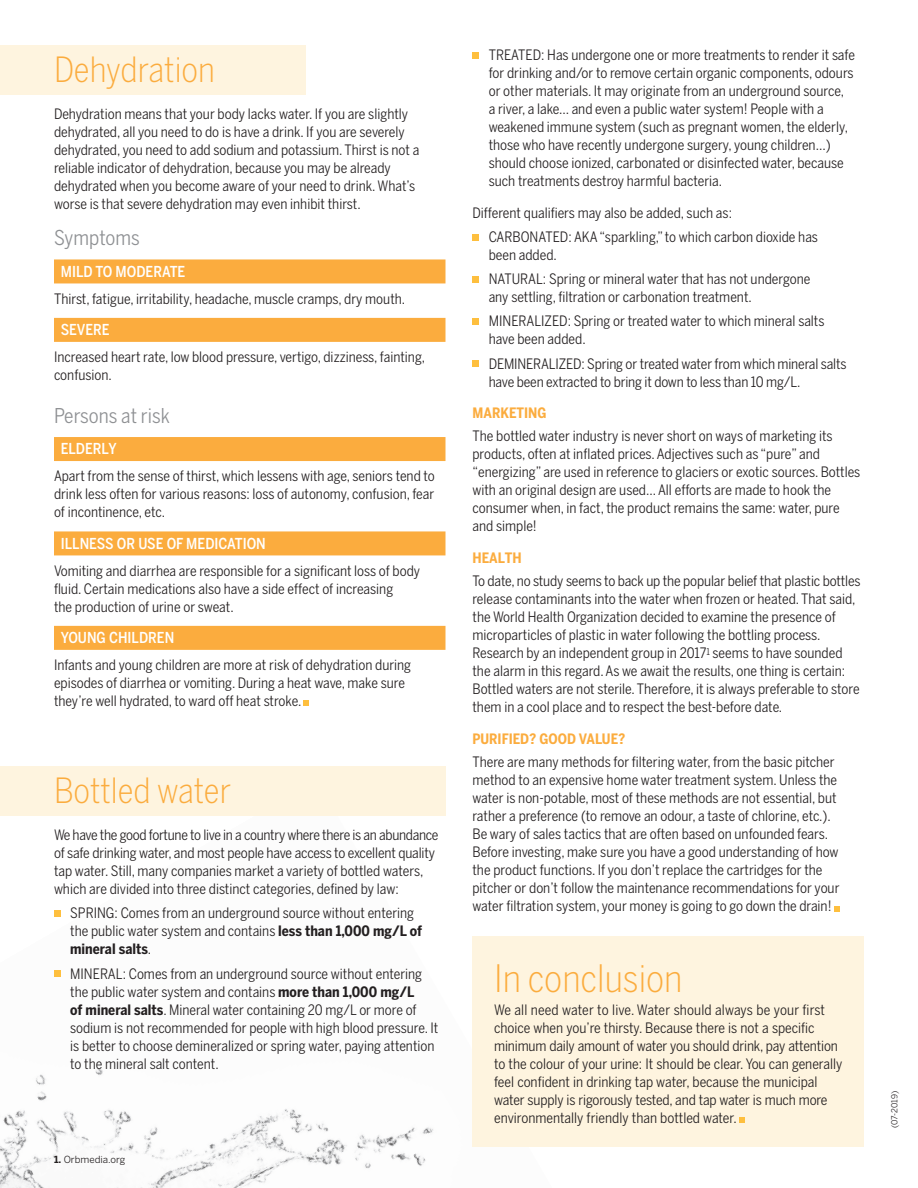
<style>
.page{position:relative;width:918px;height:1188px;background:#fff}
.page>*{position:absolute;margin:0;border:0;box-sizing:border-box;transform-origin:0 0}
.t1{font:300 37.5px "Benton Sans Cond";color:#fbac3e}
.t2{font:300 34.5px "Benton Sans Cond";color:#fbac3e}
.t3{font:20.25px "Benton Sans Cond";color:#8e9093}
.t4{font:500 15px "Benton Sans Cond";color:#fff}
.t5{font:14.25px/18px "Benton Sans Cond";color:#231f20}
.t6{font:700 14.25px "Benton Sans Cond";color:#fbac3e}
.t7{font:9.75px "Benton Sans";color:#231f20}
.t8{font:8.25px "Benton Sans";letter-spacing:-.005em;color:#231f20}
.s1{font-weight:700}
</style>
<div class="page">
<img style="left:0;top:815px;width:563px;height:373px">
<div style="left:473px;top:937px;width:391px;height:210px;background:#fef4df"></div>
<svg style="left:739px;top:1118px;width:6px;height:5px"></svg>
<div style="left:0;top:45px;width:306px;height:50px;background:#fef4df"></div>
<div style="left:0;top:766px;width:446px;height:49px;background:#fef4df"></div>
<div style="left:54px;top:259px;width:392px;height:24px;background:#fbac3e"></div>
<div style="left:54px;top:318px;width:392px;height:24px;background:#fbac3e"></div>
<div style="left:54px;top:437px;width:392px;height:24px;background:#fbac3e"></div>
<div style="left:54px;top:531px;width:392px;height:24px;background:#fbac3e"></div>
<div style="left:54px;top:626px;width:392px;height:24px;background:#fbac3e"></div>
<svg style="left:304px;top:701px;width:5px;height:5px"></svg>
<div style="left:54px;top:910px;width:6px;height:7px;background:#febf3e"></div>
<svg style="left:54px;top:971px;width:6px;height:6px"></svg>
<div style="left:472px;top:52px;width:7px;height:7px;background:#febf3e"></div>
<div style="left:472px;top:234px;width:7px;height:7px;background:#febf3e"></div>
<div style="left:472px;top:276px;width:7px;height:7px;background:#febf3e"></div>
<div style="left:472px;top:318px;width:7px;height:7px;background:#febf3e"></div>
<div style="left:472px;top:361px;width:7px;height:6px;background:#febf3e"></div>
<svg style="left:834px;top:906px;width:6px;height:5px"></svg>
<h2 class="t2" style="left:54px;top:50px;width:163px">Dehydration</h2>
<p class="t5" style="left:54px;top:105px;width:367px">Dehydration means that your body lacks water. If you are slightly dehydrated, all you need to do is have a drink. If you are severely dehydrated, you need to add sodium and potassium. Thirst is not a reliable indicator of dehydration, because you may be already dehydrated when you become aware of your need to drink. What’s worse is that severe dehydration may even inhibit thirst.</p>
<h3 class="t3" style="left:54px;top:226px;width:87px">Symptoms</h3>
<p class="t4" style="left:61px;top:263px;width:126px">MILD TO MODERATE</p>
<p class="t5" style="left:54px;top:289px;width:353px">Thirst, fatigue, irritability, headache, muscle cramps, dry mouth.</p>
<p class="t4" style="left:61px;top:321px;width:50px">SEVERE</p>
<p class="t5" style="left:54px;top:348px;width:373px">Increased heart rate, low blood pressure, vertigo, dizziness, fainting, confusion.</p>
<h3 class="t3" style="left:54px;top:404px;width:117px">Persons at risk</h3>
<p class="t4" style="left:61px;top:440px;width:58px">ELDERLY</p>
<p class="t5" style="left:54px;top:467px;width:382px;text-align:justify">Apart from the sense of thirst, which lessens with age, seniors tend to drink less often for various reasons: loss of autonomy, confusion, fear of incontinence, etc.</p>
<p class="t4" style="left:61px;top:534px;width:207px">ILLNESS OR USE OF MEDICATION</p>
<p class="t5" style="left:54px;top:561px;width:368px">Vomiting and diarrhea are responsible for a significant loss of body fluid. Certain medications also have a side effect of increasing<br>the production of urine or sweat.</p>
<p class="t4" style="left:61px;top:629px;width:115px">YOUNG CHILDREN</p>
<p class="t5" style="left:54px;top:656px;width:359px">Infants and young children are more at risk of dehydration during episodes of diarrhea or vomiting. During a heat wave, make sure they’re well hydrated, to ward off heat stroke.</p>
<h2 class="t2" style="left:54px;top:771px;width:179px">Bottled water</h2>
<p class="t5" style="left:54px;top:826px;width:386px">We have the good fortune to live in a country where there is an abundance of safe drinking water, and most people have access to excellent quality tap water. Still, many companies market a variety of bottled waters, which are divided into three distinct categories, defined by law:</p>
<p class="t5" style="left:70px;top:904px;width:353px">SPRING: Comes from an underground source without entering the public water system and contains <span class="s1">less than 1,000 mg/L of mineral salts</span>.</p>
<p class="t5" style="left:70px;top:964px;width:370px">MINERAL: Comes from an underground source without entering the public water system and contains <span class="s1">more than 1,000 mg/L<br>of mineral salts</span>. Mineral water containing 20 mg/L or more of sodium is not recommended for people with high blood pressure. It is better to choose demineralized or spring water, paying attention to the mineral salt content.</p>
<p class="t7" style="left:54px;top:1154px;width:73px"><span class="s1">1.</span> Orbmedia.org</p>
<p class="t5" style="left:489px;top:46px;width:368px">TREATED: Has undergone one or more treatments to render it safe for drinking and/or to remove certain organic components, odours or other materials. It may originate from an underground source,<br>a river, a lake… and even a public water system! People with a weakened immune system (such as pregnant women, the elderly, those who have recently undergone surgery, young children…) should choose ionized, carbonated or disinfected water, because such treatments destroy harmful bacteria.</p>
<p class="t5" style="left:489px;top:201px;width:331px;line-height:24.2px;text-indent:-16px">Different qualifiers may also be added, such as:<br>CARBONATED: AKA “sparkling,” to which carbon dioxide has</p>
<p class="t5" style="left:489px;top:243px;width:323px;line-height:24.2px">been added.<br>NATURAL: Spring or mineral water that has not undergone</p>
<p class="t5" style="left:489px;top:285px;width:337px;line-height:24.2px">any settling, filtration or carbonation treatment.<br>MINERALIZED: Spring or treated water to which mineral salts</p>
<p class="t5" style="left:489px;top:327px;width:359px;line-height:24.2px">have been added.<br>DEMINERALIZED: Spring or treated water from which mineral salts</p>
<p class="t5" style="left:489px;top:372px;width:313px">have been extracted to bring it down to less than 10 mg/L.</p>
<p class="t6" style="left:472px;top:405px;width:74px">Marketing</p>
<p class="t5" style="left:472px;top:427px;width:389px">The bottled water industry is never short on ways of marketing its products, often at inflated prices. Adjectives such as “pure” and “energizing” are used in reference to glaciers or exotic sources. Bottles with an original design are used... All efforts are made to hook the consumer when, in fact, the product remains the same: water, pure and simple!</p>
<p class="t6" style="left:472px;top:549px;width:49px">Health</p>
<p class="t5" style="left:472px;top:572px;width:390px">To date, no study seems to back up the popular belief that plastic bottles release contaminants into the water when frozen or heated. That said, the World Health Organization decided to examine the presence of microparticles of plastic in water following the bottling process.<br>Research by an independent group in 2017<sup>1</sup> seems to have sounded the alarm in this regard. As we await the results, one thing is certain:<br>Bottled waters are not sterile. Therefore, it is always preferable to store them in a cool place and to respect the best-before date.</p>
<p class="t6" style="left:472px;top:730px;width:86px">Purified? Good</p>
<p class="t6" style="left:579px;top:730px;width:48px">value?</p>
<p class="t5" style="left:472px;top:753px;width:369px">There are many methods for filtering water, from the basic pitcher method to an expensive home water treatment system. Unless the water is non-potable, most of these methods are not essential, but rather a preference (to remove an odour, a taste of chlorine, etc.).<br>Be wary of sales tactics that are often based on unfounded fears.<br>Before investing, make sure you have a good understanding of how the product functions. If you don’t replace the cartridges for the pitcher or don’t follow the maintenance recommendations for your water filtration system, your money is going to go down the drain!</p>
<h1 class="t1" style="left:494px;top:956px;width:190px">In conclusion</h1>
<p class="t5" style="left:494px;top:1001px;width:350px">We all need water to live. Water should always be your first choice when you’re thirsty. Because there is not a specific minimum daily amount of water you should drink, pay attention to the colour of your urine: It should be clear. You can generally feel confident in drinking tap water, because the municipal water supply is rigorously tested, and tap water is much more environmentally friendly than bottled water.</p>
<p class="t8" style="left:890px;top:1128px;width:39px;rotate:-90deg">(07-2019)</p>
</div>
